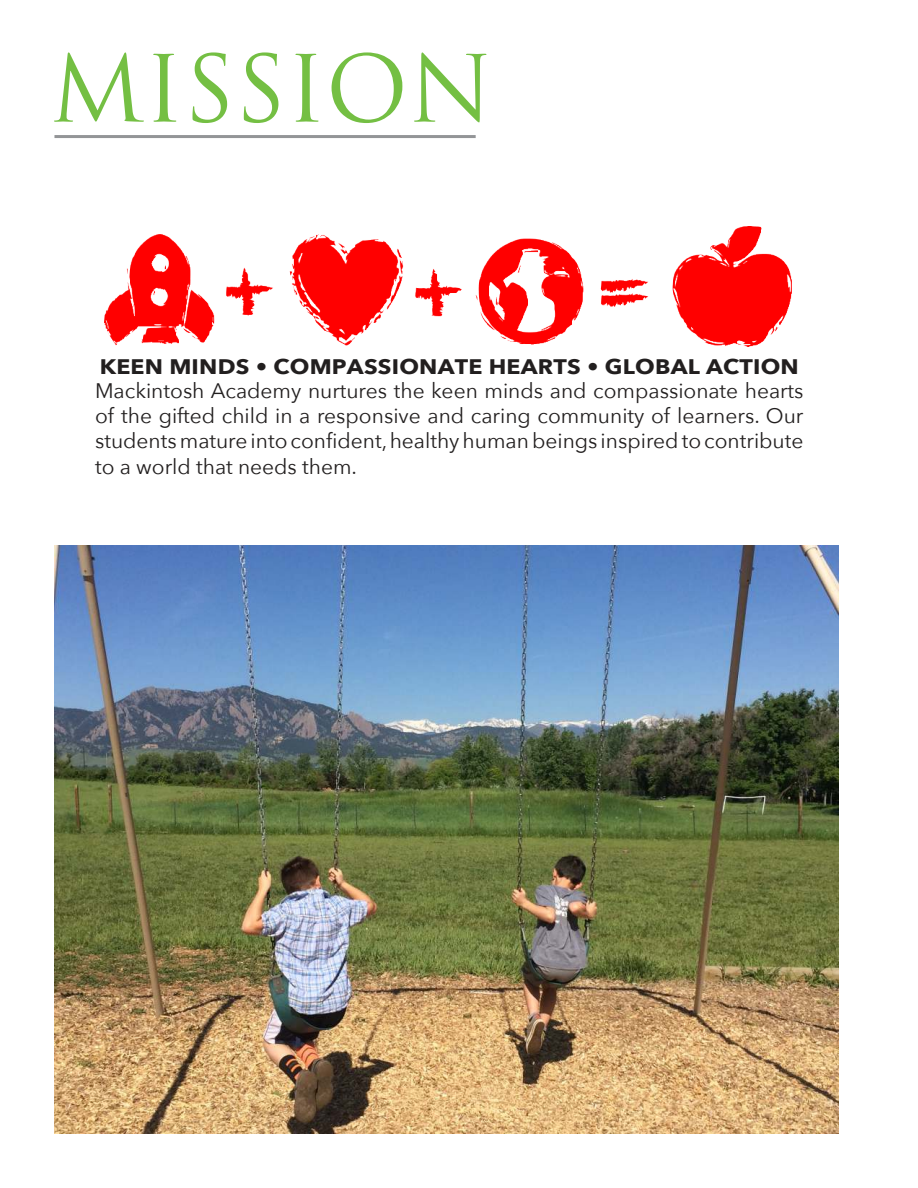
<style>
.page{position:relative;width:918px;height:1188px;background:#fff}
.page>*{position:absolute;margin:0;border:0;box-sizing:border-box;transform-origin:0 0}
.t1{font:90px "Trajan Pro";color:#74bf43}
.t2{font:21px/25.2px "Avenir Next";color:#221f1f;text-align:justify}
.t3{font:700 21px "Avenir Next";letter-spacing:.01em;color:#221f1f;scale:1.1 1}
</style>
<div class="page">
<hr style="left:54px;top:135px;width:422px;height:3px;background:#939597">
<img style="left:105px;top:227px;width:687px;height:119px">
<img style="left:54px;top:546px;width:784px;height:588px">
<h1 class="t1" style="left:50px;top:38px;width:445px">MISSION</h1>
<p class="t3" style="left:100px;top:358px;width:637px">KEEN MINDS • COMPASSIONATE HEARTS • GLOBAL ACTION</p>
<p class="t2" style="left:95px;top:380px;width:710px">Mackintosh Academy nurtures the keen minds and compassionate hearts of the gifted child in a responsive and caring community of learners. Our students mature into confident, healthy human beings inspired to contribute to a world that needs them.</p>
</div>
